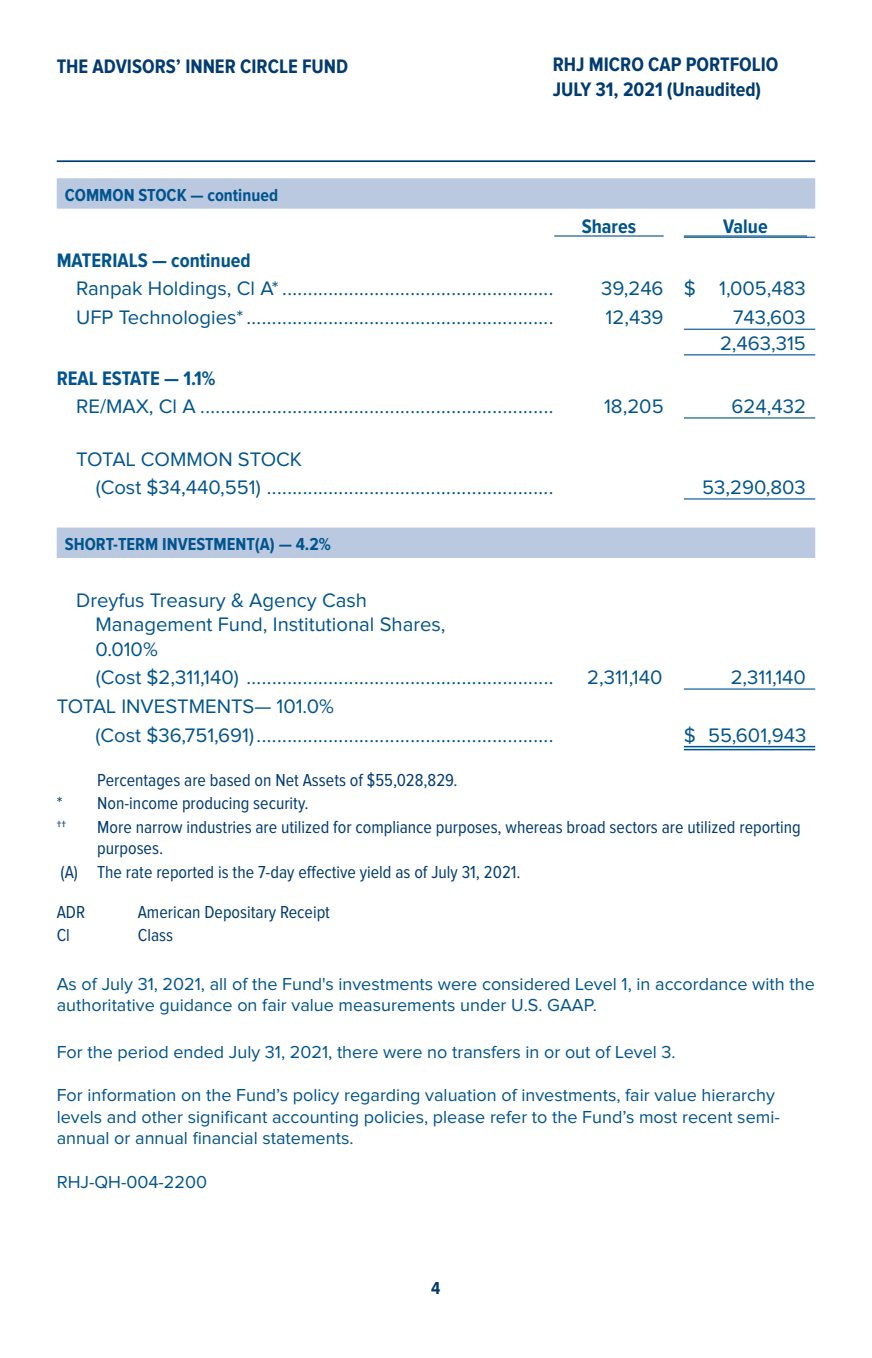
<style>
.page{position:relative;width:872px;height:1358px;background:#fff}
.page>*{position:absolute;margin:0;border:0;box-sizing:border-box;transform-origin:0 0}
.t1{font:20.25px/28.6px "Proxima Nova";color:#00548e}
.t2{font:700 20.25px/24.3px "Proxima Nova Cond";color:#003b71}
.t3{font:700 20.25px "Proxima Nova Cond";color:#00548e}
.t4{font:18px/21.6px "Proxima Nova";color:#00548e}
.t5{font:18px/23.2px "Proxima Nova Cond";color:#003b71}
.t6{font:700 18px "Proxima Nova Cond";color:#00548e}
.t7{font:700 18px "Proxima Nova Cond";color:#003b71}
</style>
<div class="page">
<hr style="left:57px;top:160px;width:758px;height:2px;background:#003b71">
<svg style="left:57px;top:178px;width:758px;height:380px"></svg>
<svg style="left:684px;top:747px;width:131px;height:2px"></svg>
<hr style="left:684px;top:237px;width:131px;height:1px;background:#00548e">
<hr style="left:684px;top:329px;width:131px;height:1px;background:#00548e">
<hr style="left:684px;top:354px;width:131px;height:1px;background:#00548e">
<hr style="left:684px;top:417px;width:131px;height:1px;background:#00548e">
<hr style="left:684px;top:498px;width:131px;height:1px;background:#00548e">
<hr style="left:684px;top:688px;width:131px;height:1px;background:#00548e">
<hr style="left:684px;top:746px;width:131px;height:1px;background:#00548e">
<hr style="left:684px;top:749px;width:131px;height:1px;background:#00548e">
<hr style="left:554px;top:235px;width:109px;height:1px;background:#00548e">
<hr style="left:684px;top:235px;width:123px;height:1px;background:#00548e">
<p class="t2" style="left:57px;top:55px;width:293px">THE ADVISORS’ INNER CIRCLE FUND</p>
<p class="t2" style="left:552px;top:53px;width:227px">RHJ MICRO CAP PORTFOLIO<br>JULY 31, 2021 (Unaudited)</p>
<p class="t6" style="left:65px;top:185px;width:215px">COMMON STOCK — continued</p>
<p class="t3" style="left:581px;top:215px;width:56px">Shares</p>
<p class="t3" style="left:723px;top:215px;width:46px">Value</p>
<p class="t3" style="left:57px;top:249px;width:195px">MATERIALS — continued</p>
<p class="t1" style="left:76px;top:275px;width:479px">Ranpak Holdings, Cl A* .....................................................</p>
<p class="t1" style="left:601px;top:275px;width:206px">39,246 $ 1,005,483</p>
<p class="t1" style="left:76px;top:304px;width:479px">UFP Technologies*............................................................</p>
<p class="t1" style="left:605px;top:304px;width:59px">12,439</p>
<p class="t1" style="left:720px;top:305px;width:87px;line-height:25.9px;text-align:right">743,603<br>2,463,315</p>
<p class="t3" style="left:57px;top:366px;width:160px">REAL ESTATE — 1.1%</p>
<p class="t1" style="left:76px;top:393px;width:479px">RE/MAX, Cl A .....................................................................</p>
<p class="t1" style="left:604px;top:393px;width:61px">18,205</p>
<p class="t1" style="left:731px;top:393px;width:76px">624,432</p>
<p class="t1" style="left:96px;top:445px;width:459px;text-indent:-19px">TOTAL COMMON STOCK<br>(Cost $34,440,551) ........................................................</p>
<p class="t1" style="left:702px;top:474px;width:105px">53,290,803</p>
<p class="t6" style="left:65px;top:534px;width:268px">SHORT-TERM INVESTMENT(A) — 4.2%</p>
<p class="t1" style="left:96px;top:589px;width:351px;line-height:24.3px;text-indent:-19px">Dreyfus Treasury &amp; Agency Cash<br>Management Fund, Institutional Shares,<br>0.010%</p>
<p class="t1" style="left:96px;top:664px;width:459px">(Cost $2,311,140) ............................................................</p>
<p class="t1" style="left:587px;top:664px;width:77px">2,311,140</p>
<p class="t1" style="left:730px;top:664px;width:77px">2,311,140</p>
<p class="t1" style="left:95px;top:693px;width:459px;text-indent:-39px">TOTAL INVESTMENTS— 101.0%<br>(Cost $36,751,691)..........................................................</p>
<p class="t1" style="left:684px;top:721px;width:124px">$ 55,601,943</p>
<p class="t5" style="left:57px;top:769px;width:402px;text-indent:40px">Percentages are based on Net Assets of $55,028,829. * Non-income producing security.<br>††</p>
<p class="t5" style="left:97px;top:815px;width:705px">More narrow industries are utilized for compliance purposes, whereas broad sectors are utilized reporting</p>
<p class="t5" style="left:97px;top:837px;width:67px">purposes.</p>
<p class="t5" style="left:61px;top:860px;width:461px">(A) The rate reported is the 7-day effective yield as of July 31, 2021.</p>
<p class="t5" style="left:57px;top:900px;width:30px">ADR</p>
<p class="t5" style="left:138px;top:900px;width:194px">American Depositary Receipt</p>
<p class="t5" style="left:57px;top:924px;width:15px">Cl</p>
<p class="t5" style="left:138px;top:924px;width:37px">Class</p>
<p class="t4" style="left:57px;top:973px;width:759px">As of July 31, 2021, all of the Fund's investments were considered Level 1, in accordance with the authoritative guidance on fair value measurements under U.S. GAAP.</p>
<p class="t4" style="left:57px;top:1042px;width:620px">For the period ended July 31, 2021, there were no transfers in or out of Level 3.</p>
<p class="t4" style="left:57px;top:1085px;width:724px">For information on the Fund’s policy regarding valuation of investments, fair value hierarchy levels and other significant accounting policies, please refer to the Fund’s most recent semi&shy;annual or annual financial statements.</p>
<p class="t4" style="left:57px;top:1171px;width:152px">RHJ-QH-004-2200</p>
<p class="t7" style="left:431px;top:1278px;width:11px">4</p>
</div>
